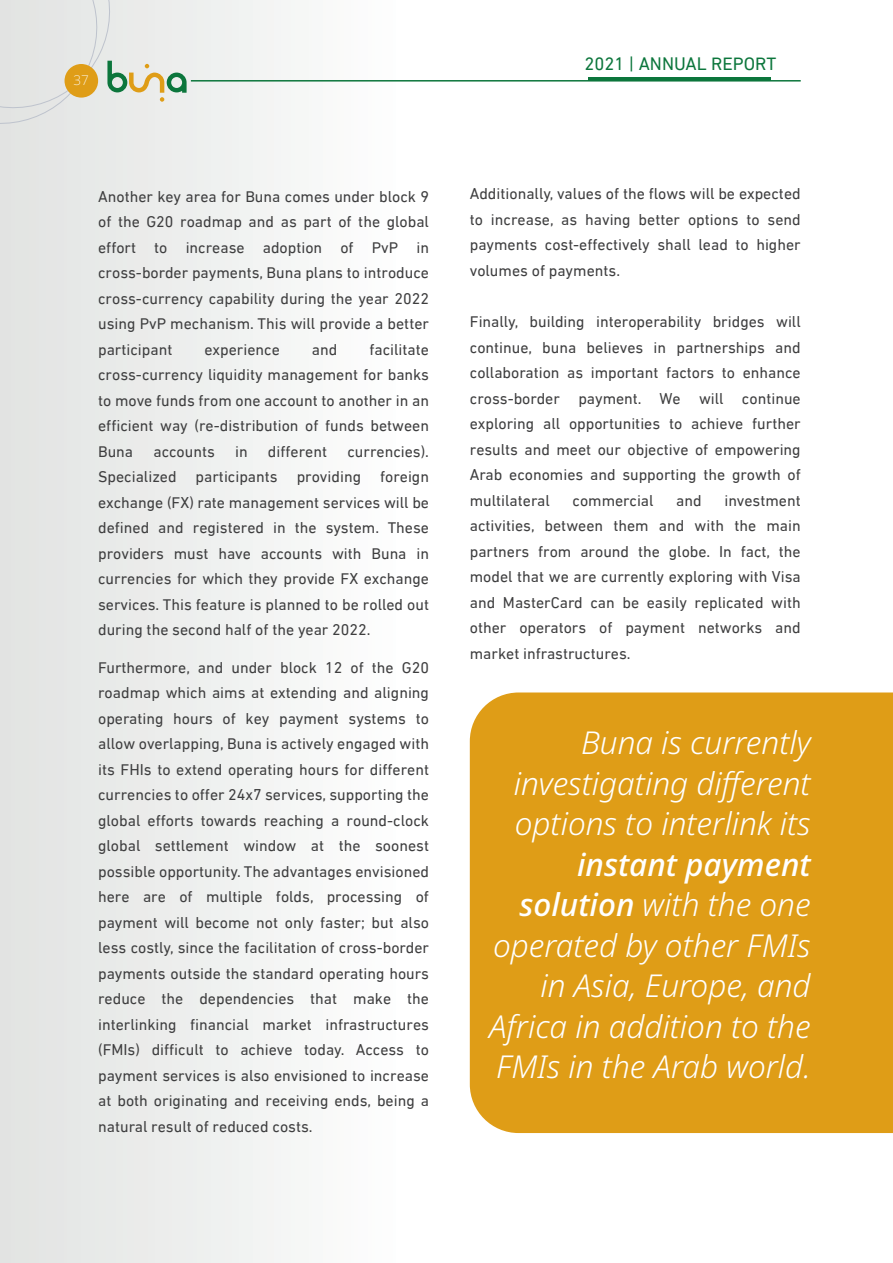
<style>
.page{position:relative;width:893px;height:1263px;background:#fff}
.page>*{position:absolute;margin:0;border:0;box-sizing:border-box;transform-origin:0 0}
.t1{font:italic 300 31.5px/40.5px "Noto Sans";color:#fff;text-align:justify}
.t2{font:18.45px "DIN Next LT Arabic";color:#0c763c}
.t3{font:15.9px/25.5px "DIN Next LT Arabic";color:#3e3e3f;text-align:justify}
.t4{font:200 13.5px "Noto Sans";color:#fff}
.s1{font-weight:500}
</style>
<div class="page">
<div style="left:0;top:0;width:893px;height:1263px;background:linear-gradient(to right,#e9ebe9,#fff)"></div>
<hr style="left:191px;top:80px;width:610px;height:2px;background:#0c763c">
<hr style="left:588px;top:77px;width:183px;height:4px;background:#0c763c">
<svg style="left:0;top:0;width:187px;height:128px;background:#e1e1d8"></svg>
<div style="left:470px;top:692px;width:423px;height:441px;background:#df9d17"></div>
<p class="t4" style="left:74px;top:72px;width:17px">37</p>
<p class="t2" style="left:584px;top:52px;width:194px">2021 | ANNUAL REPORT</p>
<p class="t3" style="left:98px;top:183px;width:332px">Another key area for Buna comes under block 9 of the G20 roadmap and as part of the global effort to increase adoption of PvP in cross-border payments, Buna plans to introduce cross-currency capability during the year 2022 using PvP mechanism. This will provide a better participant</p>
<p class="t3" style="left:98px;top:336px;width:332px;text-indent:271px">facilitate cross-currency liquidity management for banks to move funds from one account to another in an efficient way (re-distribution of funds between Buna</p>
<p class="t3" style="left:204px;top:336px;width:77px">experience</p>
<p class="t3" style="left:312px;top:336px;width:27px">and</p>
<p class="t3" style="left:98px;top:438px;width:332px;text-indent:249px">currencies).<br>Specialized participants providing foreign exchange (FX) rate management services will be defined and registered in the system. These providers must have accounts with Buna in currencies for which they provide FX exchange services. This feature is planned to be rolled out during the second half of the year 2022.</p>
<p class="t3" style="left:98px;top:654px;width:332px">Furthermore, and under block 12 of the G20 roadmap which aims at extending and aligning operating hours of key payment systems to allow overlapping, Buna is actively engaged with its FHIs to extend operating hours for different currencies to offer 24x7 services, supporting the global efforts towards reaching a round-clock global settlement window at the soonest possible opportunity. The advantages envisioned here are of multiple folds, processing of payment will become not only faster; but also less costly, since the facilitation of cross-border payments outside the standard operating hours reduce the dependencies that make the interlinking financial market infrastructures (FMIs) difficult to achieve today. Access to payment services is also envisioned to increase at both originating and receiving ends, being a natural result of reduced costs.</p>
<p class="t3" style="left:153px;top:438px;width:63px">accounts</p>
<p class="t3" style="left:235px;top:438px;width:14px">in</p>
<p class="t3" style="left:268px;top:438px;width:61px">different</p>
<p class="t3" style="left:470px;top:181px;width:332px">Additionally, values of the flows will be expected to increase, as having better options to send payments cost-effectively shall lead to higher volumes of payments.</p>
<p class="t3" style="left:470px;top:309px;width:332px">Finally, building interoperability bridges will continue, buna believes in partnerships and collaboration as important factors to enhance cross-border payment. We will continue exploring all opportunities to achieve further results and meet our objective of empowering Arab economies and supporting the growth of multilateral</p>
<p class="t3" style="left:470px;top:487px;width:332px;text-indent:255px">investment activities, between them and with the main partners from around the globe. In fact, the model that we are currently exploring with Visa and MasterCard can be easily replicated with other operators of payment networks and market infrastructures.</p>
<p class="t3" style="left:572px;top:487px;width:83px">commercial</p>
<p class="t3" style="left:676px;top:487px;width:27px">and</p>
<h1 class="t1" style="left:514px;top:723px;width:298px;text-indent:67px">Buna is currently investigating different options to interlink its</h1>
<h1 class="t1" style="left:489px;top:845px;width:323px;text-align:right"><span class="s1">instant payment solution</span> with the one operated by other FMIs in Asia, Europe, and<br>Africa in addition to the<br>FMIs in the Arab world.</h1>
</div>
